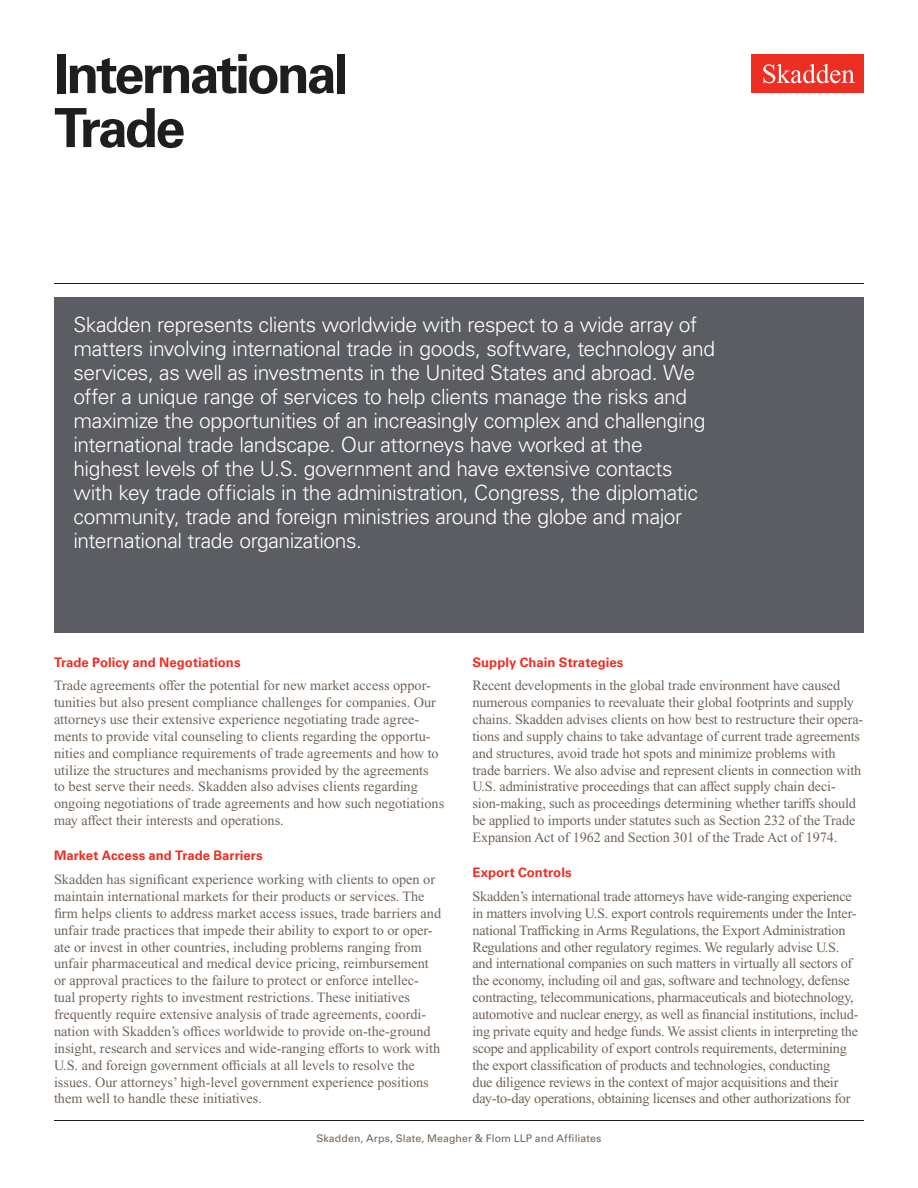
<style>
.page{position:relative;width:918px;height:1188px;background:#fff}
.page>*{position:absolute;margin:0;border:0;box-sizing:border-box;transform-origin:0 0}
.Practice_Area{font:700 54px/54px "Univers LT Std";letter-spacing:-.055em;color:#1e1e1d}
.Feature_Box{font:300 21px/24px "Univers LT Std";letter-spacing:-.02em;color:#fff}
.Main_Body{font:14.25px/16.8px "Times New Roman PS Std";letter-spacing:-.01em;color:#726458}
.t1{font:700 13.2px "Univers LT Std";letter-spacing:.005em;color:#ee2e22}
.t2{font:10.5px "Univers LT Std";letter-spacing:.01em;color:#726458}
</style>
<div class="page">
<div style="left:752px;top:54px;width:112px;height:39px;background:#ee2e22"></div>
<svg style="left:763px;top:64px;width:92px;height:19px"></svg>
<div style="left:54px;top:297px;width:810px;height:336px;background:#5b5d62"></div>
<hr style="left:54px;top:1120px;width:810px;height:1px;background:#1e1e1d">
<hr style="left:54px;top:283px;width:810px;height:1px;background:#1e1e1d">
<h1 class="Practice_Area" style="left:54px;top:48px;width:296px">International<br>Trade</h1>
<p class="Feature_Box" style="left:74px;top:312px;width:643px">Skadden represents clients worldwide with respect to a wide array of matters involving international trade in goods, software, technology and services, as well as investments in the United States and abroad. We offer a unique range of services to help clients manage the risks and maximize the opportunities of an increasingly complex and challenging international trade landscape. Our attorneys have worked at the<br>highest levels of the U.S. government and have extensive contacts with key trade officials in the administration, Congress, the diplomatic community, trade and foreign ministries around the globe and major international trade organizations.</p>
<p class="t1" style="left:54px;top:654px;width:188px">Trade Policy and Negotiations</p>
<p class="Main_Body" style="left:54px;top:677px;width:392px">Trade agreements offer the potential for new market access oppor&shy;tunities but also present compliance challenges for companies. Our attorneys use their extensive experience negotiating trade agree&shy;ments to provide vital counseling to clients regarding the opportu&shy;nities and compliance requirements of trade agreements and how to utilize the structures and mechanisms provided by the agreements<br>to best serve their needs. Skadden also advises clients regarding ongoing negotiations of trade agreements and how such negotiations may affect their interests and operations.</p>
<p class="t1" style="left:54px;top:848px;width:210px">Market Access and Trade Barriers</p>
<p class="Main_Body" style="left:54px;top:871px;width:389px">Skadden has significant experience working with clients to open or maintain international markets for their products or services. The firm helps clients to address market access issues, trade barriers and unfair trade practices that impede their ability to export to or oper&shy;ate or invest in other countries, including problems ranging from unfair pharmaceutical and medical device pricing, reimbursement or approval practices to the failure to protect or enforce intellec&shy;tual property rights to investment restrictions. These initiatives frequently require extensive analysis of trade agreements, coordi&shy;nation with Skadden’s offices worldwide to provide on-the-ground insight, research and services and wide-ranging efforts to work with U.S. and foreign government officials at all levels to resolve the issues. Our attorneys’ high-level government experience positions them well to handle these initiatives.</p>
<p class="t1" style="left:472px;top:654px;width:153px">Supply Chain Strategies</p>
<p class="Main_Body" style="left:472px;top:677px;width:392px">Recent developments in the global trade environment have caused numerous companies to reevaluate their global footprints and supply chains. Skadden advises clients on how best to restructure their opera&shy;tions and supply chains to take advantage of current trade agreements and structures, avoid trade hot spots and minimize problems with trade barriers. We also advise and represent clients in connection with U.S. administrative proceedings that can affect supply chain deci&shy;sion-making, such as proceedings determining whether tariffs should be applied to imports under statutes such as Section 232 of the Trade Expansion Act of 1962 and Section 301 of the Trade Act of 1974.</p>
<p class="t1" style="left:472px;top:865px;width:101px">Export Controls</p>
<p class="Main_Body" style="left:472px;top:888px;width:387px">Skadden’s international trade attorneys have wide-ranging experience in matters involving U.S. export controls requirements under the Inter&shy;national Trafficking in Arms Regulations, the Export Administration Regulations and other regulatory regimes. We regularly advise U.S. and international companies on such matters in virtually all sectors of the economy, including oil and gas, software and technology, defense contracting, telecommunications, pharmaceuticals and biotechnology, automotive and nuclear energy, as well as financial institutions, includ&shy;ing private equity and hedge funds. We assist clients in interpreting the scope and applicability of export controls requirements, determining the export classification of products and technologies, conducting<br>due diligence reviews in the context of major acquisitions and their day-to-day operations, obtaining licenses and other authorizations for</p>
<p class="t2" style="left:316px;top:1132px;width:287px">Skadden, Arps, Slate, Meagher &amp; Flom LLP and Affiliates</p>
</div>
